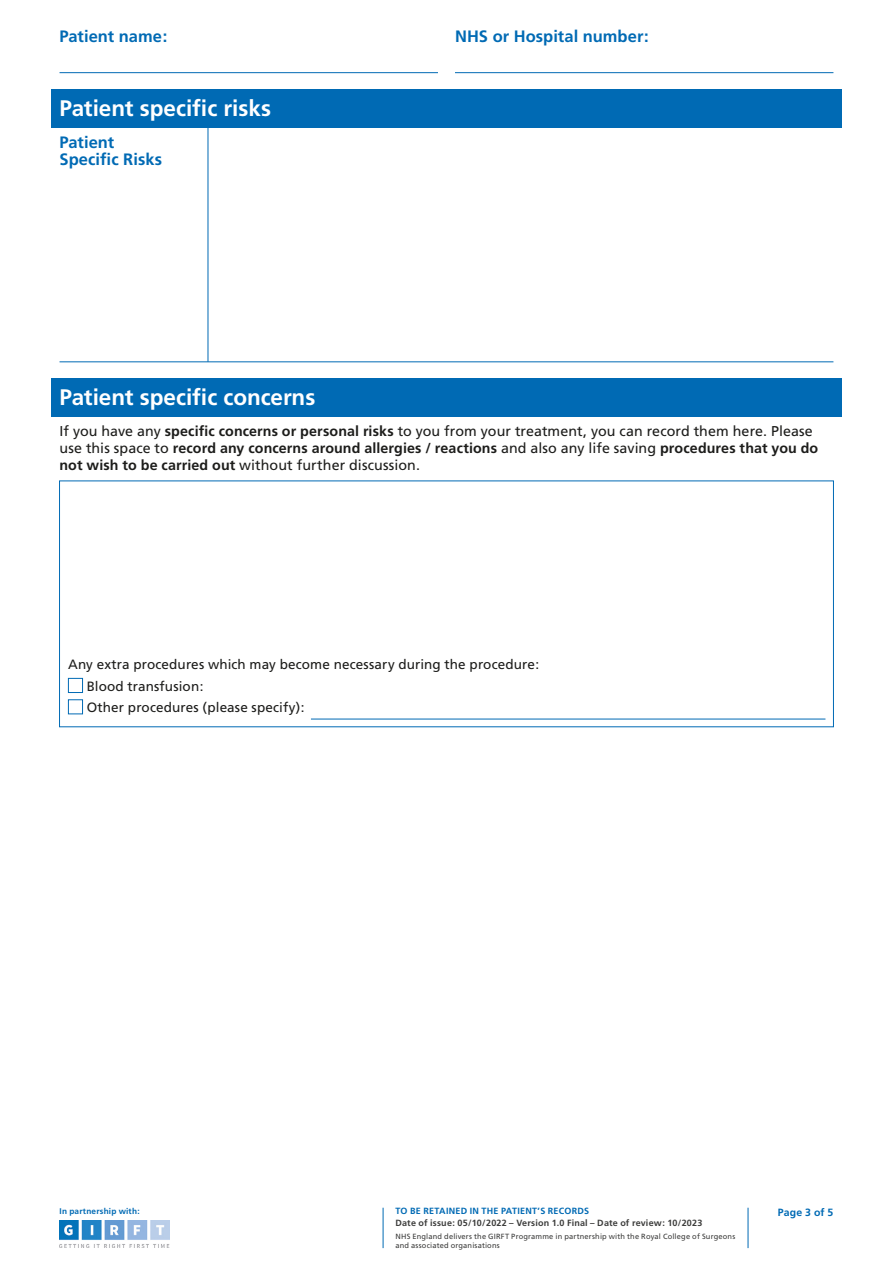
<style>
.page{position:relative;width:893px;height:1263px;background:#fff}
.page>*{position:absolute;margin:0;border:0;box-sizing:border-box;transform-origin:0 0}
.t1{font:700 22.5px "Frutiger";letter-spacing:-.005em;color:#fff}
.t2{font:700 16.5px/16.5px "Frutiger";color:#006ab4}
.t3{font:14.25px/17.2px "Frutiger";letter-spacing:.005em;color:#1d1d1b}
.t4{font:13.5px "Frutiger";letter-spacing:.01em;color:#1d1d1b}
.t5{font:700 10.5px "Frutiger";letter-spacing:.015em;color:#006ab4}
.t6{font:700 9px "Frutiger";letter-spacing:.02em;color:#3c3c3b}
.t7{font:700 9px "Frutiger";letter-spacing:.025em;color:#006ab4}
.t8{font:700 8.25px "Frutiger";letter-spacing:.025em;color:#006ab4}
.t9{font:7.5px/9px "Frutiger";letter-spacing:.02em;color:#3c3c3b}
.s1{font-weight:700}
</style>
<div class="page">
<hr style="left:383px;top:1208px;width:1px;height:40px;background:#006ab4">
<hr style="left:748px;top:1208px;width:1px;height:40px;background:#006ab4">
<img style="left:60px;top:1220px;width:109px;height:28px">
<div style="left:51px;top:378px;width:791px;height:39px;background:#006ab4"></div>
<hr style="left:208px;top:128px;width:1px;height:234px;background:#006ab4">
<hr style="left:60px;top:361px;width:773px;height:1px;background:#006ab4">
<div style="left:51px;top:89px;width:791px;height:39px;background:#006ab4"></div>
<hr style="left:60px;top:72px;width:378px;height:1px;background:#006ab4">
<hr style="left:455px;top:72px;width:378px;height:1px;background:#006ab4">
<div style="left:68px;top:678px;width:15px;height:15px;border:1px solid #006ab4"></div>
<div style="left:68px;top:699px;width:15px;height:15px;border:1px solid #006ab4"></div>
<hr style="left:311px;top:719px;width:514px;height:1px;background:#006ab4">
<h2 class="t2" style="left:60px;top:28px;width:109px">Patient name:</h2>
<h2 class="t2" style="left:455px;top:28px;width:195px">NHS or Hospital number:</h2>
<h2 class="t1" style="left:60px;top:95px;width:213px">Patient specific risks</h2>
<h2 class="t2" style="left:60px;top:135px;width:104px">Patient<br>Specific Risks</h2>
<h2 class="t1" style="left:60px;top:384px;width:257px">Patient specific concerns</h2>
<h2 class="t3" style="left:60px;top:422px;width:760px">If you have any <span class="s1">specific concerns or personal risks</span> to you from your treatment, you can record them here. Please use this space to <span class="s1">record any concerns around allergies / reactions</span> and also any life saving <span class="s1">procedures that you do not wish to be carried out</span> without further discussion.</h2>
<h2 class="t4" style="left:68px;top:657px;width:473px">Any extra procedures which may become necessary during the procedure:</h2>
<h2 class="t4" style="left:87px;top:678px;width:118px">Blood transfusion:</h2>
<h2 class="t4" style="left:87px;top:699px;width:219px">Other procedures (please specify):</h2>
<p class="t8" style="left:60px;top:1206px;width:82px">In partnership with:</p>
<p class="t5" style="left:778px;top:1206px;width:57px">Page 3 of 5</p>
<p class="t7" style="left:395px;top:1206px;width:195px">TO BE RETAINED IN THE PATIENT’S RECORDS</p>
<p class="t6" style="left:395px;top:1217px;width:308px">Date of issue: 05/10/2022 – Version 1.0 Final – Date of review: 10/2023</p>
<p class="t9" style="left:395px;top:1232px;width:341px">NHS England delivers the GIRFT Programme in partnership with the Royal College of Surgeons and associated organisations</p>
</div>
